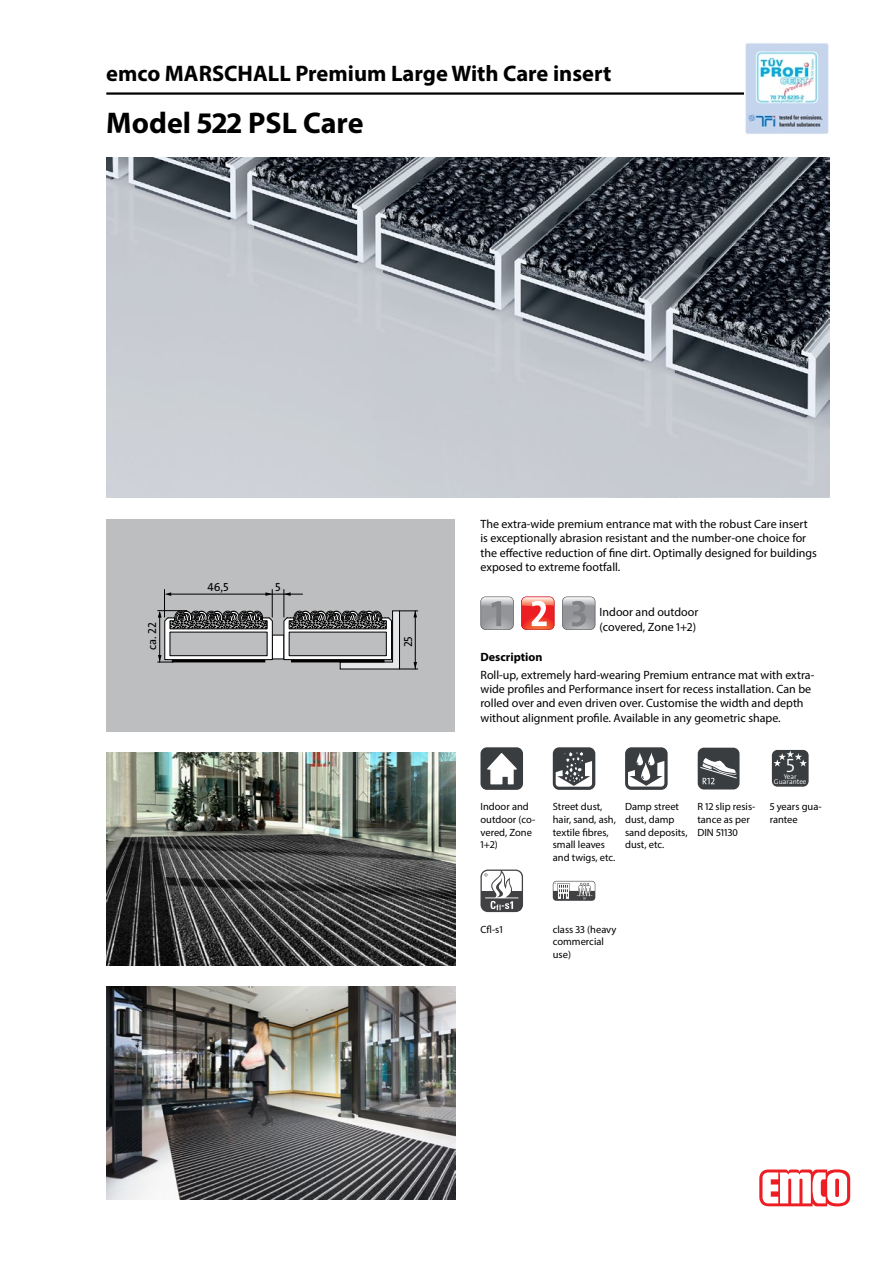
<style>
.page{position:relative;width:893px;height:1263px;background:#fff}
.page>*{position:absolute;margin:0;border:0;box-sizing:border-box;transform-origin:0 0}
.typ_bau{font:700 30px "Myriad Pro";color:#000}
.titel1_em_bau{font:700 22.5px "Myriad Pro";color:#000}
.BILDR{font:300 19.5px "The Sans Os F";color:#fff}
.fliesstext_bau{font:12px/14.4px "Myriad Pro";color:#000}
.Stoerer{font:12px/14.4px "Myriad Pro";color:#000}
.fliesstext_bold_bau{font:700 12px "Myriad Pro";color:#000}
.BILDR-2{font:11.7px "The Sans Os F";color:#000}
.mouseovertext_bau{font:10.5px/12.6px "Myriad Pro";color:#000}
.BILDR-3{font:300 7.05px/5.2px "The Sans Os F";color:#fff;text-align:center}
</style>
<div class="page">
<img style="left:106px;top:157px;width:723px;height:340px">
<hr style="left:106px;top:92px;width:723px;height:3px;background:#000">
<svg style="left:759px;top:1169px;width:91px;height:37px"></svg>
<img style="left:744px;top:43px;width:85px;height:91px">
<div style="left:106px;top:519px;width:349px;height:212px;background:#bcbec0"></div>
<hr style="left:272px;top:594px;width:30px;height:1px;background:#000">
<div style="left:272px;top:635px;width:12px;height:24px;background:#fff"></div>
<svg style="left:158px;top:589px;width:115px;height:74px"></svg>
<svg style="left:283px;top:589px;width:135px;height:81px"></svg>
<img style="left:106px;top:753px;width:349px;height:212px">
<img style="left:106px;top:986px;width:349px;height:213px">
<svg style="left:521px;top:597px;width:33px;height:33px"></svg>
<svg style="left:562px;top:597px;width:33px;height:33px"></svg>
<svg style="left:480px;top:597px;width:34px;height:33px"></svg>
<div style="left:480px;top:747px;width:43px;height:43px;background:#3a3d40;border-radius:6px"></div>
<svg style="left:487px;top:753px;width:30px;height:31px"></svg>
<div style="left:553px;top:747px;width:42px;height:43px;background:#3a3d40;border-radius:6px"></div>
<svg style="left:556px;top:752px;width:36px;height:35px"></svg>
<div style="left:625px;top:747px;width:43px;height:43px;background:linear-gradient(to right,#3a3d40,#3a3d40);border-radius:6px"></div>
<svg style="left:628px;top:752px;width:36px;height:34px"></svg>
<div style="left:698px;top:748px;width:41px;height:41px;background:#3a3d40;border-radius:6px"></div>
<svg style="left:700px;top:758px;width:37px;height:26px"></svg>
<div style="left:772px;top:750px;width:37px;height:37px;background:#3a3d40;border-radius:5px"></div>
<svg style="left:773px;top:750px;width:34px;height:16px"></svg>
<svg style="left:480px;top:869px;width:43px;height:43px"></svg>
<svg style="left:553px;top:881px;width:42px;height:20px"></svg>
<p class="titel1_em_bau" style="left:106px;top:59px;width:506px">emco MARSCHALL Premium Large With Care insert</p>
<p class="typ_bau" style="left:106px;top:103px;width:259px">Model 522 PSL Care</p>
<p class="BILDR-2" style="left:145px;top:650px;width:30px;rotate:-90deg">ca. 22</p>
<p class="BILDR-2" style="left:208px;top:580px;width:23px">46,5</p>
<p class="BILDR-2" style="left:275px;top:580px;width:7px">5</p>
<p class="BILDR-2" style="left:401px;top:647px;width:13px;rotate:-90deg">25</p>
<p class="Stoerer" style="left:480px;top:516px;width:338px">The extra-wide premium entrance mat with the robust Care insert is exceptionally abrasion resistant and the number-one choice for the effective reduction of fine dirt. Optimally designed for buildings exposed to extreme footfall.</p>
<p class="fliesstext_bau" style="left:600px;top:605px;width:100px">Indoor and outdoor (covered, Zone 1+2)</p>
<p class="fliesstext_bold_bau" style="left:480px;top:649px;width:63px">Description</p>
<p class="fliesstext_bau" style="left:480px;top:667px;width:335px">Roll-up, extremely hard-wearing Premium entrance mat with extra&shy;wide profiles and Performance insert for recess installation. Can be rolled over and even driven over. Customise the width and depth without alignment profile. Available in any geometric shape.</p>
<p class="mouseovertext_bau" style="left:480px;top:800px;width:56px">Indoor and outdoor (co&shy;vered, Zone<br>1+2)</p>
<p class="mouseovertext_bau" style="left:553px;top:800px;width:65px">Street dust, hair, sand, ash, textile fibres, small leaves and twigs, etc.</p>
<p class="mouseovertext_bau" style="left:625px;top:800px;width:64px">Damp street dust, damp sand deposits, dust, etc.</p>
<p class="mouseovertext_bau" style="left:697px;top:800px;width:60px">R 12 slip resis&shy;tance as per<br>DIN 51130</p>
<p class="BILDR" style="left:786px;top:753px;width:10px">5</p>
<p class="BILDR-3" style="left:774px;top:774px;width:34px">Year<br>Guarantee</p>
<p class="mouseovertext_bau" style="left:770px;top:800px;width:53px">5 years gua&shy;rantee</p>
<p class="mouseovertext_bau" style="left:480px;top:923px;width:24px">Cfl-s1</p>
<p class="mouseovertext_bau" style="left:553px;top:923px;width:65px">class 33 (heavy commercial use)</p>
</div>
